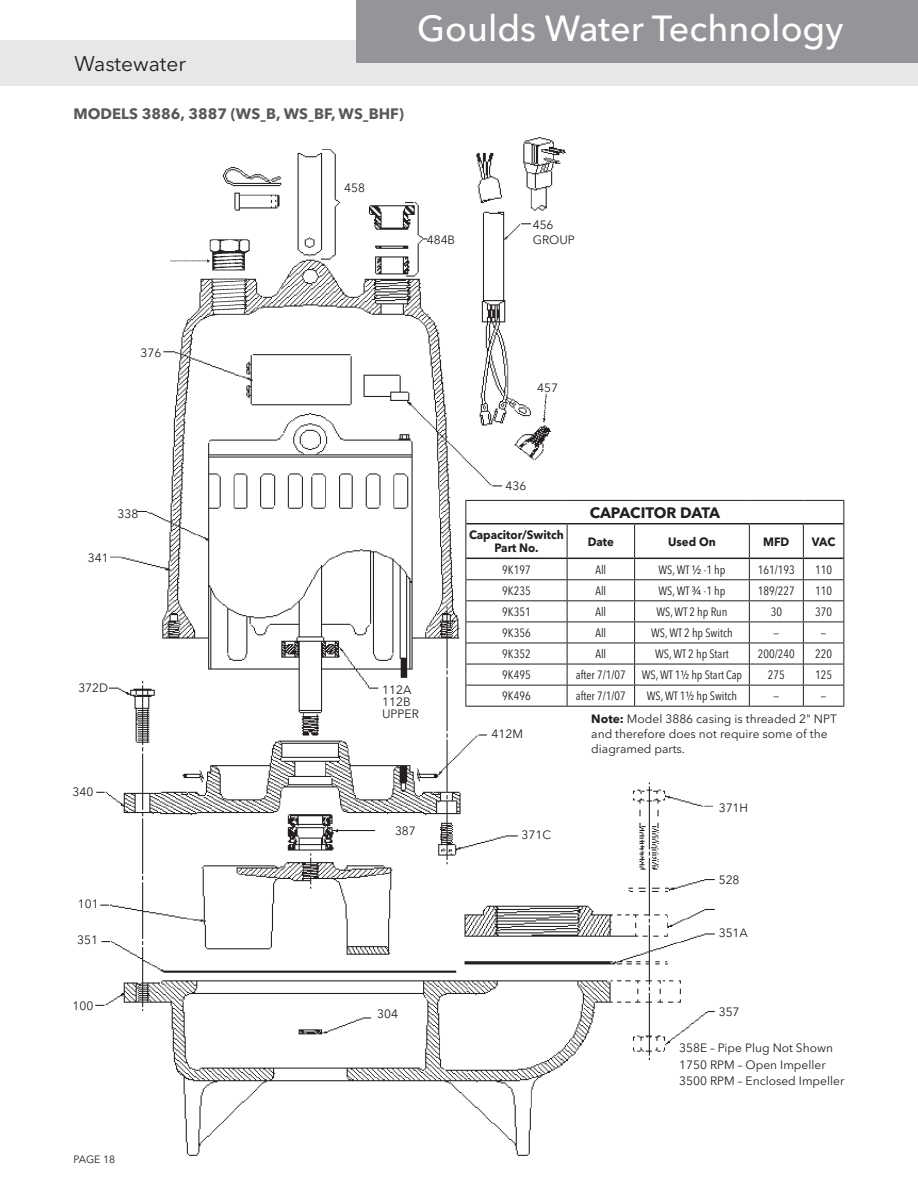
<style>
.page{position:relative;width:918px;height:1188px;background:#fff}
.page>*{position:absolute;margin:0;border:0;box-sizing:border-box;transform-origin:0 0}
.t1{font:500 36px "Avenir Next LT Pro";color:#fff}
.t2{font:21px "Avenir Next LT Pro";color:#231f20}
.t3{font:700 15px "Avenir Next LT Pro";color:#57585a}
.t5{font:700 15px "Avenir Next LT Pro";letter-spacing:-.02em;color:#231f20}
.t4{font:12px/15px "Avenir Next LT Pro";color:#231f20}
.t5-2{font:condensed 12px "Avenir Next LT Pro";color:#231f20}
.t5-3{font:700 12px/13.5px "Avenir Next LT Pro";color:#231f20;text-align:center;scale:.95 1}
.None-2{font:10.5px "Avenir Next LT Pro";letter-spacing:-.01em;color:#231f20}
.s1{font-stretch:normal}
.s2{font-weight:700}
</style>
<div class="page">
<div style="left:0;top:40px;width:918px;height:46px;background:#e6e7e9"></div>
<div style="left:356px;top:0;width:562px;height:63px;background:#939598"></div>
<img style="left:95px;top:137px;width:653px;height:1019px">
<hr style="left:465px;top:500px;width:102px;height:1px;background:#231f20">
<svg style="left:465px;top:501px;width:1px;height:23px"></svg>
<hr style="left:567px;top:500px;width:68px;height:1px;background:#231f20">
<hr style="left:635px;top:500px;width:114px;height:1px;background:#231f20">
<hr style="left:749px;top:500px;width:54px;height:1px;background:#231f20">
<hr style="left:803px;top:500px;width:41px;height:1px;background:#231f20">
<svg style="left:843px;top:501px;width:1px;height:23px"></svg>
<hr style="left:465px;top:524px;width:1px;height:34px;background:#231f20">
<hr style="left:567px;top:524px;width:1px;height:34px;background:#231f20">
<hr style="left:634px;top:524px;width:1px;height:34px;background:#231f20">
<hr style="left:749px;top:524px;width:1px;height:34px;background:#231f20">
<hr style="left:803px;top:524px;width:1px;height:34px;background:#231f20">
<hr style="left:843px;top:524px;width:1px;height:34px;background:#231f20">
<hr style="left:465px;top:579px;width:102px;height:1px;background:#231f20">
<hr style="left:567px;top:579px;width:68px;height:1px;background:#231f20">
<hr style="left:635px;top:579px;width:114px;height:1px;background:#231f20">
<hr style="left:749px;top:579px;width:54px;height:1px;background:#231f20">
<hr style="left:803px;top:579px;width:41px;height:1px;background:#231f20">
<hr style="left:465px;top:600px;width:102px;height:1px;background:#231f20">
<hr style="left:567px;top:600px;width:68px;height:1px;background:#231f20">
<hr style="left:635px;top:600px;width:114px;height:1px;background:#231f20">
<hr style="left:749px;top:600px;width:54px;height:1px;background:#231f20">
<hr style="left:803px;top:600px;width:41px;height:1px;background:#231f20">
<hr style="left:465px;top:622px;width:102px;height:1px;background:#231f20">
<hr style="left:567px;top:622px;width:68px;height:1px;background:#231f20">
<hr style="left:635px;top:622px;width:114px;height:1px;background:#231f20">
<hr style="left:749px;top:622px;width:54px;height:1px;background:#231f20">
<hr style="left:803px;top:622px;width:41px;height:1px;background:#231f20">
<hr style="left:465px;top:643px;width:102px;height:1px;background:#231f20">
<hr style="left:567px;top:643px;width:68px;height:1px;background:#231f20">
<hr style="left:635px;top:643px;width:114px;height:1px;background:#231f20">
<hr style="left:749px;top:643px;width:54px;height:1px;background:#231f20">
<hr style="left:803px;top:643px;width:41px;height:1px;background:#231f20">
<hr style="left:465px;top:664px;width:102px;height:1px;background:#231f20">
<hr style="left:567px;top:664px;width:68px;height:1px;background:#231f20">
<hr style="left:635px;top:664px;width:114px;height:1px;background:#231f20">
<hr style="left:749px;top:664px;width:54px;height:1px;background:#231f20">
<hr style="left:803px;top:664px;width:41px;height:1px;background:#231f20">
<hr style="left:465px;top:685px;width:102px;height:1px;background:#231f20">
<svg style="left:465px;top:558px;width:1px;height:148px"></svg>
<hr style="left:567px;top:685px;width:68px;height:1px;background:#231f20">
<svg style="left:567px;top:559px;width:1px;height:147px"></svg>
<hr style="left:635px;top:685px;width:114px;height:1px;background:#231f20">
<svg style="left:634px;top:559px;width:1px;height:147px"></svg>
<hr style="left:749px;top:685px;width:54px;height:1px;background:#231f20">
<svg style="left:749px;top:559px;width:1px;height:147px"></svg>
<hr style="left:803px;top:685px;width:41px;height:1px;background:#231f20">
<svg style="left:803px;top:559px;width:1px;height:147px"></svg>
<svg style="left:843px;top:558px;width:1px;height:148px"></svg>
<hr style="left:465px;top:706px;width:102px;height:1px;background:#231f20">
<hr style="left:567px;top:706px;width:68px;height:1px;background:#231f20">
<hr style="left:635px;top:706px;width:114px;height:1px;background:#231f20">
<hr style="left:749px;top:706px;width:54px;height:1px;background:#231f20">
<hr style="left:803px;top:706px;width:41px;height:1px;background:#231f20">
<hr style="left:466px;top:523px;width:101px;height:1px;background:#231f20">
<hr style="left:567px;top:523px;width:68px;height:1px;background:#231f20">
<hr style="left:635px;top:523px;width:114px;height:1px;background:#231f20">
<hr style="left:749px;top:523px;width:54px;height:1px;background:#231f20">
<hr style="left:803px;top:523px;width:40px;height:1px;background:#231f20">
<hr style="left:466px;top:558px;width:101px;height:1px;background:#231f20">
<hr style="left:567px;top:558px;width:68px;height:1px;background:#231f20">
<hr style="left:635px;top:558px;width:114px;height:1px;background:#231f20">
<hr style="left:749px;top:558px;width:54px;height:1px;background:#231f20">
<hr style="left:803px;top:558px;width:40px;height:1px;background:#231f20">
<h2 class="t2" style="left:74px;top:52px;width:113px">Wastewater</h2>
<p class="t3" style="left:74px;top:105px;width:332px">MODELS 3886, 3887 (WS–B, WS–BF, WS–BHF)</p>
<h1 class="t1" style="left:417px;top:6px;width:428px">Goulds Water Technology</h1>
<p class="t4" style="left:344px;top:180px;width:22px">458</p>
<p class="t4" style="left:427px;top:233px;width:30px">484B</p>
<p class="t4" style="left:533px;top:218px;width:44px">456<br>GROUP</p>
<p class="t4" style="left:140px;top:345px;width:22px">376</p>
<p class="t4" style="left:118px;top:506px;width:22px">338</p>
<p class="t4" style="left:537px;top:380px;width:22px">457</p>
<p class="t4" style="left:506px;top:478px;width:22px">436</p>
<p class="t5" style="left:590px;top:503px;width:132px">CAPACITOR DATA</p>
<p class="t4" style="left:88px;top:551px;width:22px">341</p>
<p class="t4" style="left:78px;top:681px;width:31px">372D</p>
<p class="t4" style="left:72px;top:784px;width:22px">340</p>
<p class="t4" style="left:78px;top:897px;width:22px">101</p>
<p class="t4" style="left:77px;top:932px;width:22px">351</p>
<p class="t4" style="left:73px;top:998px;width:22px">100</p>
<p class="None-2" style="left:74px;top:1153px;width:43px">PAGE 18</p>
<p class="t4" style="left:382px;top:682px;width:31px">112A</p>
<p class="t4" style="left:382px;top:695px;width:38px;line-height:12px">112B<br>UPPER</p>
<p class="t4" style="left:395px;top:823px;width:22px">387</p>
<p class="t5-3" style="left:469px;top:528px;width:101px">Capacitor/Switch<br>Part No.</p>
<p class="t5-3" style="left:588px;top:535px;width:29px">Date</p>
<p class="t5-3" style="left:668px;top:535px;width:52px">Used On</p>
<p class="t5-3" style="left:763px;top:535px;width:29px">MFD</p>
<p class="t5-3" style="left:812px;top:535px;width:26px">VAC</p>
<p class="t5-2" style="left:502px;top:562px;width:30px">9K197</p>
<p class="t5-2" style="left:595px;top:562px;width:12px">All</p>
<p class="t5-2" style="left:658px;top:562px;width:69px">WS, WT <span class="s1">½</span> -1 hp</p>
<p class="t5-2" style="left:758px;top:562px;width:38px">161/193</p>
<p class="t5-2" style="left:815px;top:562px;width:18px">110</p>
<p class="t5-2" style="left:502px;top:583px;width:30px">9K235</p>
<p class="t5-2" style="left:595px;top:583px;width:12px">All</p>
<p class="t5-2" style="left:658px;top:583px;width:69px">WS, WT <span class="s1">¾</span> -1 hp</p>
<p class="t5-2" style="left:758px;top:583px;width:38px">189/227</p>
<p class="t5-2" style="left:815px;top:583px;width:18px">110</p>
<p class="t5-2" style="left:502px;top:604px;width:30px">9K351</p>
<p class="t5-2" style="left:595px;top:604px;width:12px">All</p>
<p class="t5-2" style="left:656px;top:604px;width:73px">WS, WT 2 hp Run</p>
<p class="t5-2" style="left:771px;top:604px;width:13px">30</p>
<p class="t5-2" style="left:815px;top:604px;width:18px">370</p>
<p class="t5-2" style="left:502px;top:626px;width:30px">9K356</p>
<p class="t5-2" style="left:595px;top:626px;width:12px">All</p>
<p class="t5-2" style="left:651px;top:626px;width:83px">WS, WT 2 hp Switch</p>
<p class="t5-2" style="left:774px;top:626px;width:7px">—</p>
<p class="t5-2" style="left:821px;top:626px;width:7px">—</p>
<p class="t5-2" style="left:502px;top:647px;width:30px">9K352</p>
<p class="t5-2" style="left:595px;top:647px;width:12px">All</p>
<p class="t5-2" style="left:655px;top:647px;width:75px">WS, WT 2 hp Start</p>
<p class="t5-2" style="left:758px;top:647px;width:38px">200/240</p>
<p class="t5-2" style="left:815px;top:647px;width:18px">220</p>
<p class="t5-2" style="left:502px;top:668px;width:30px">9K495</p>
<p class="t5-2" style="left:576px;top:668px;width:51px">after 7/1/07</p>
<p class="t5-2" style="left:642px;top:668px;width:102px">WS, WT 1½ hp Start Cap</p>
<p class="t5-2" style="left:768px;top:668px;width:18px">275</p>
<p class="t5-2" style="left:815px;top:668px;width:18px">125</p>
<p class="t5-2" style="left:502px;top:689px;width:30px">9K496</p>
<p class="t5-2" style="left:576px;top:689px;width:51px">after 7/1/07</p>
<p class="t5-2" style="left:647px;top:689px;width:92px">WS, WT 1½ hp Switch</p>
<p class="t5-2" style="left:774px;top:689px;width:7px">—</p>
<p class="t5-2" style="left:821px;top:689px;width:7px">—</p>
<p class="t4" style="left:492px;top:726px;width:33px">412M</p>
<p class="t4" style="left:522px;top:827px;width:31px">371C</p>
<p class="t4" style="left:591px;top:711px;width:247px"><span class="s2">Note:</span> Model 3886 casing is threaded 2" NPT and therefore does not require some of the diagramed parts.</p>
<p class="t4" style="left:719px;top:801px;width:31px">371H</p>
<p class="t4" style="left:719px;top:872px;width:22px">528</p>
<p class="t4" style="left:719px;top:926px;width:31px">351A</p>
<p class="t4" style="left:377px;top:1007px;width:22px">304</p>
<p class="t4" style="left:719px;top:1004px;width:22px">357</p>
<p class="t4" style="left:679px;top:1041px;width:155px">358E – Pipe Plug Not Shown</p>
<p class="t4" style="left:679px;top:1057px;width:148px">1750 RPM – Open Impeller</p>
<p class="t4" style="left:679px;top:1074px;width:167px">3500 RPM – Enclosed Impeller</p>
</div>
